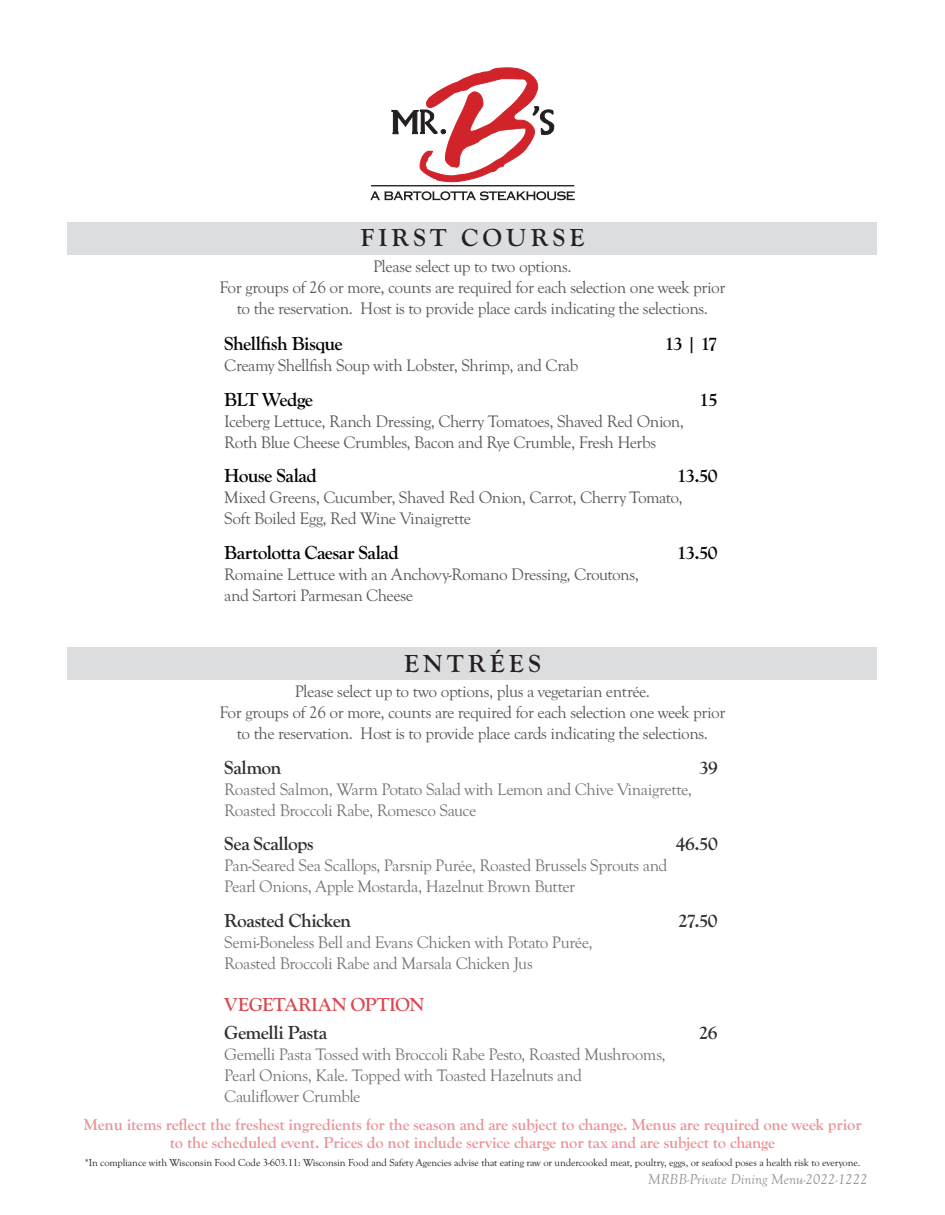
<style>
.page{position:relative;width:945px;height:1215px;background:#fff}
.page>*{position:absolute;margin:0;border:0;box-sizing:border-box;transform-origin:0 0}
.t1{font:700 25.5px "Goudy Old Sty";letter-spacing:.16em;color:#231f20}
.Food_Items_Layout{font:700 19.5px "Goudy Old Sty";letter-spacing:-.03em;color:#040503}
.t2{font:700 19.5px "Goudy Old Sty";letter-spacing:-.02em;color:#d3212a}
.Food_Items_Layout-2{font:17.25px/21px "Goudy Old Sty";letter-spacing:-.025em;color:#57585a}
.t3{font:700 16.5px/18px "Goudy Old Sty";letter-spacing:-.01em;color:#d3212a;text-align:center}
.t4{font:italic 15px "Goudy Old Sty";color:#939598}
.t5{font:10.5px "Goudy Old Sty";letter-spacing:-.01em;color:#231f20}
</style>
<div class="page">
<hr style="left:371px;top:185px;width:203px;height:1px;background:#231f20">
<svg style="left:391px;top:68px;width:163px;height:114px"></svg>
<svg style="left:370px;top:191px;width:205px;height:9px"></svg>
<div style="left:68px;top:222px;width:810px;height:33px;background:#dcdddf"></div>
<div style="left:68px;top:647px;width:810px;height:33px;background:#dcdddf"></div>
<p class="t1" style="left:361px;top:224px;width:225px">FIRST COURSE</p>
<p class="Food_Items_Layout-2" style="left:219px;top:256px;width:508px;text-align:center">Please select up to two options.<br>For groups of 26 or more, counts are required for each selection one week prior to the reservation. Host is to provide place cards indicating the selections.</p>
<p class="Food_Items_Layout" style="left:224px;top:333px;width:120px">Shellfish Bisque</p>
<p class="Food_Items_Layout" style="left:664px;top:333px;width:55px">13 | 17</p>
<p class="Food_Items_Layout-2" style="left:224px;top:355px;width:356px">Creamy Shellfish Soup with Lobster, Shrimp, and Crab</p>
<p class="Food_Items_Layout" style="left:224px;top:388px;width:91px">BLT Wedge</p>
<p class="Food_Items_Layout" style="left:699px;top:388px;width:20px">15</p>
<p class="Food_Items_Layout-2" style="left:224px;top:411px;width:461px">Iceberg Lettuce, Ranch Dressing, Cherry Tomatoes, Shaved Red Onion,</p>
<p class="Food_Items_Layout-2" style="left:224px;top:432px;width:434px">Roth Blue Cheese Crumbles, Bacon and Rye Crumble, Fresh Herbs</p>
<p class="Food_Items_Layout" style="left:224px;top:465px;width:94px">House Salad</p>
<p class="Food_Items_Layout" style="left:677px;top:465px;width:42px">13.50</p>
<p class="Food_Items_Layout-2" style="left:224px;top:487px;width:460px">Mixed Greens, Cucumber, Shaved Red Onion, Carrot, Cherry Tomato,<br>Soft Boiled Egg, Red Wine Vinaigrette</p>
<p class="Food_Items_Layout" style="left:224px;top:541px;width:176px">Bartolotta Caesar Salad</p>
<p class="Food_Items_Layout" style="left:677px;top:541px;width:42px">13.50</p>
<p class="Food_Items_Layout-2" style="left:224px;top:564px;width:416px">Romaine Lettuce with an Anchovy-Romano Dressing, Croutons, and Sartori Parmesan Cheese</p>
<p class="t1" style="left:404px;top:649px;width:138px">ENTRÉES</p>
<p class="Food_Items_Layout-2" style="left:295px;top:681px;width:357px">Please select up to two options, plus a vegetarian entrée.</p>
<p class="Food_Items_Layout-2" style="left:219px;top:702px;width:508px;text-align:center">For groups of 26 or more, counts are required for each selection one week prior to the reservation. Host is to provide place cards indicating the selections.</p>
<p class="Food_Items_Layout" style="left:224px;top:756px;width:59px">Salmon</p>
<p class="Food_Items_Layout" style="left:699px;top:756px;width:20px">39</p>
<p class="Food_Items_Layout-2" style="left:224px;top:779px;width:469px">Roasted Salmon, Warm Potato Salad with Lemon and Chive Vinaigrette,<br>Roasted Broccoli Rabe, Romesco Sauce</p>
<p class="Food_Items_Layout" style="left:224px;top:833px;width:91px">Sea Scallops</p>
<p class="Food_Items_Layout" style="left:676px;top:833px;width:44px">46.50</p>
<p class="Food_Items_Layout-2" style="left:224px;top:855px;width:445px">Pan-Seared Sea Scallops, Parsnip Purée, Roasted Brussels Sprouts and<br>Pearl Onions, Apple Mostarda, Hazelnut Brown Butter</p>
<p class="Food_Items_Layout" style="left:224px;top:909px;width:129px">Roasted Chicken</p>
<p class="Food_Items_Layout" style="left:678px;top:909px;width:41px">27.50</p>
<p class="Food_Items_Layout-2" style="left:224px;top:932px;width:370px">Semi-Boneless Bell and Evans Chicken with Potato Purée,<br>Roasted Broccoli Rabe and Marsala Chicken Jus</p>
<p class="t2" style="left:224px;top:993px;width:201px">VEGETARIAN OPTION</p>
<p class="Food_Items_Layout" style="left:224px;top:1022px;width:104px">Gemelli Pasta</p>
<p class="Food_Items_Layout" style="left:699px;top:1022px;width:20px">26</p>
<p class="Food_Items_Layout-2" style="left:224px;top:1044px;width:443px">Gemelli Pasta Tossed with Broccoli Rabe Pesto, Roasted Mushrooms,<br>Pearl Onions, Kale. Topped with Toasted Hazelnuts and<br>Cauliflower Crumble</p>
<p class="t3" style="left:83px;top:1116px;width:780px">Menu items reflect the freshest ingredients for the season and are subject to change. Menus are required one week prior to the scheduled event. Prices do not include service charge nor tax and are subject to change</p>
<p class="t5" style="left:85px;top:1156px;width:777px">*In compliance with Wisconsin Food Code 3-603.11: Wisconsin Food and Safety Agencies advise that eating raw or undercooked meat, poultry, eggs, or seafood poses a health risk to everyone.</p>
<p class="t4" style="left:648px;top:1171px;width:221px">MRBB-Private Dining Menu-2022-1222</p>
</div>
